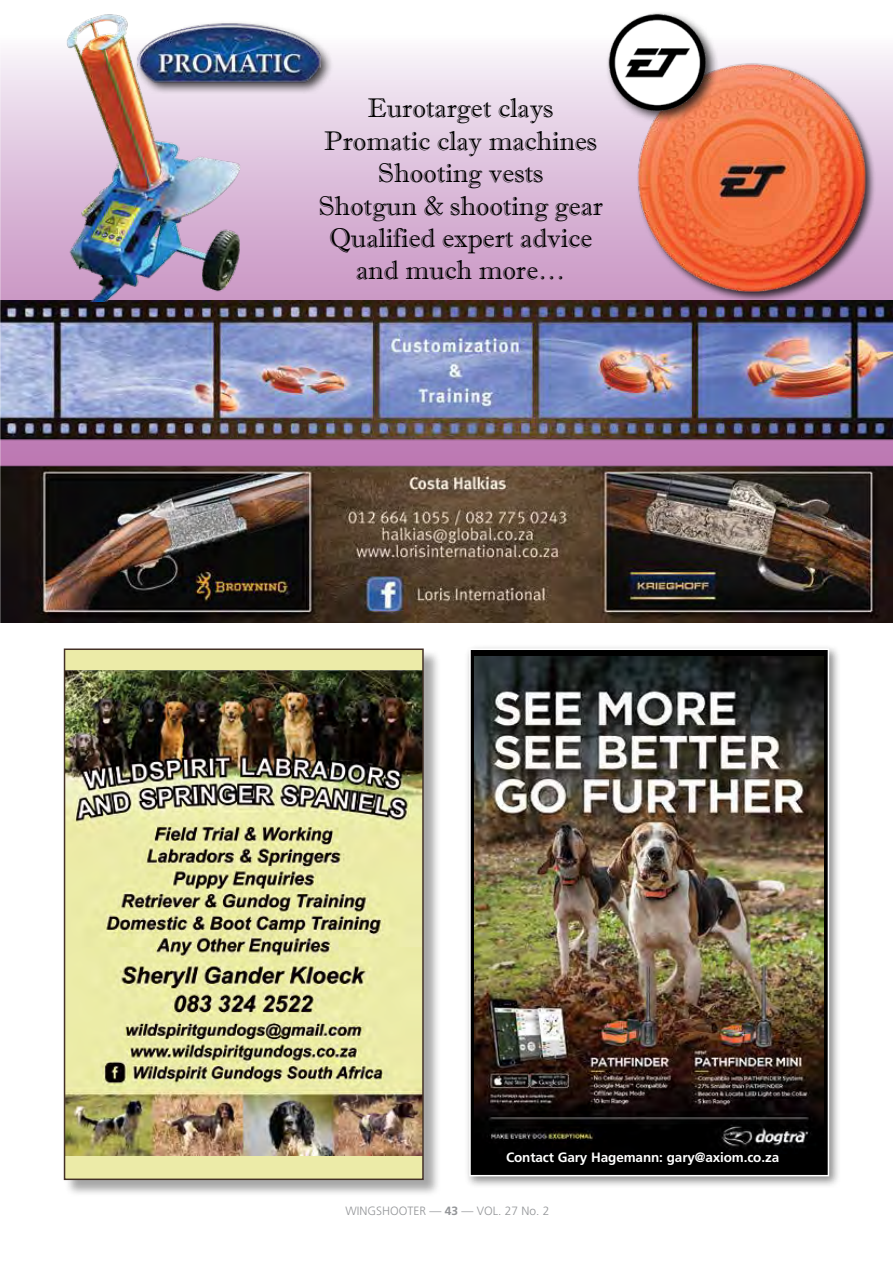
<style>
.page{position:relative;width:893px;height:1263px;background:#fff}
.page>*{position:absolute;margin:0;border:0;box-sizing:border-box;transform-origin:0 0}
.t1{font:27px/32.4px "Imprint MT Shadow";color:#000;text-align:center}
.t2{font:700 13.5px "Frutiger";letter-spacing:-.01em;color:#fff}
.t3{font:300 12px "Frutiger";color:#939598}
.s1{font-weight:700}
</style>
<div class="page">
<div style="left:65px;top:649px;width:376px;height:548px;background:#000;opacity:.35"></div>
<div style="left:65px;top:649px;width:358px;height:530px;background:#eceba8"></div>
<img style="left:67px;top:670px;width:354px;height:485px">
<div style="left:64px;top:648px;width:360px;height:532px;border:2px solid #433026"></div>
<svg style="left:253px;top:50px;width:640px;height:250px;background:#ddbfdb"></svg>
<img style="left:1px;top:300px;width:892px;height:323px">
<img style="left:1px;top:14px;width:252px;height:287px">
<img style="left:635px;top:56px;width:244px;height:247px">
<div style="left:134px;top:20px;width:201px;height:75px;background:#000;opacity:.75"></div>
<img style="left:133px;top:19px;width:188px;height:69px">
<div style="left:605px;top:10px;width:114px;height:114px;background:#000;opacity:.75"></div>
<img style="left:604px;top:10px;width:105px;height:100px">
<img style="left:0;top:0;width:1px;height:1263px">
<div style="left:465px;top:644px;width:376px;height:544px;background:#000;opacity:.45"></div>
<div style="left:470px;top:649px;width:358px;height:527px;background:#000"></div>
<img style="left:475px;top:656px;width:349px;height:498px">
<div style="left:469px;top:648px;width:360px;height:528px;border:2px solid #fff"></div>
<p class="t1" style="left:318px;top:92px;width:286px">Eurotarget clays<br>Promatic clay machines<br>Shooting vests<br>Shotgun &amp; shooting gear<br>Qualified expert advice and much more…</p>
<p class="t2" style="left:506px;top:1149px;width:275px">Contact Gary Hagemann: gary@axiom.co.za</p>
<p class="t3" style="left:346px;top:1204px;width:206px">WINGSHOOTER — <span class="s1">43</span> — VOL. 27 No. 2</p>
</div>
